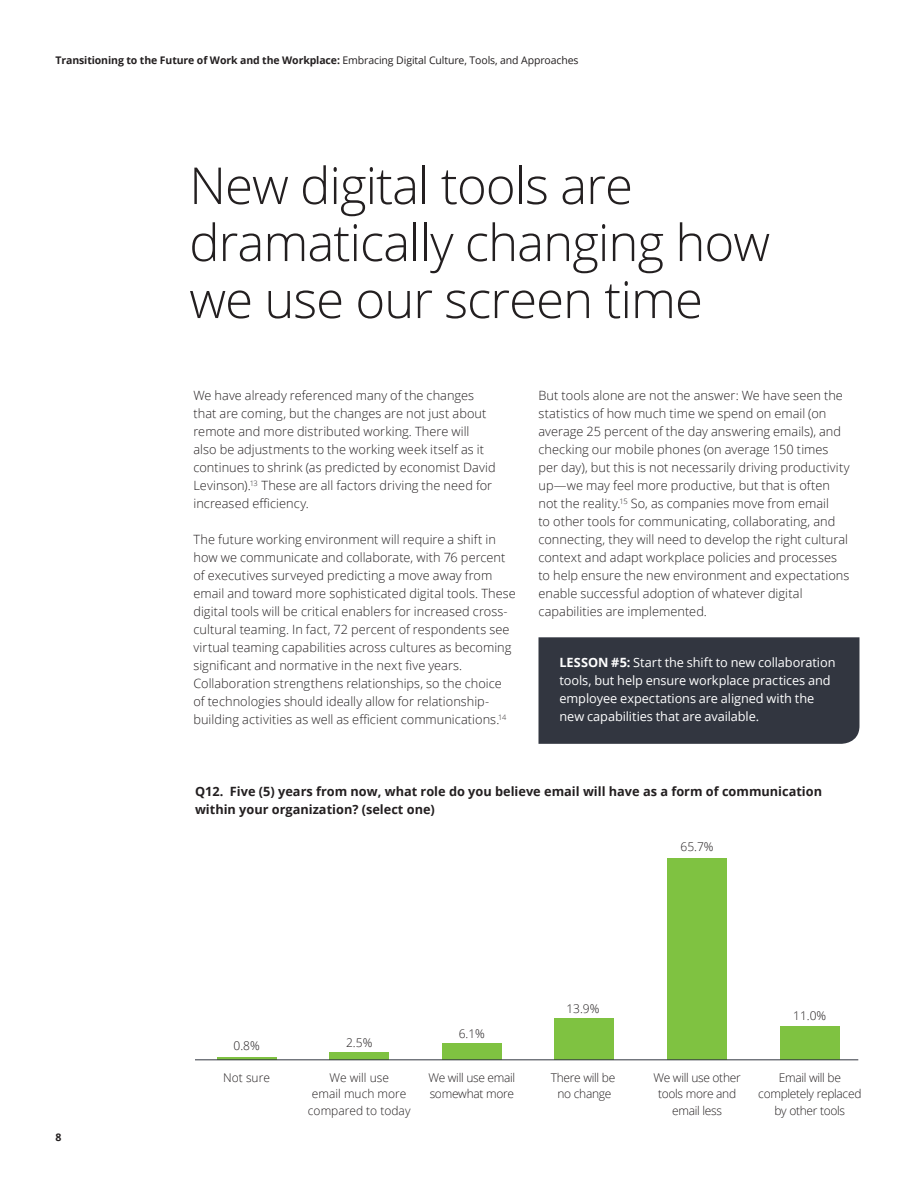
<style>
.page{position:relative;width:918px;height:1188px;background:#fff}
.page>*{position:absolute;margin:0;border:0;box-sizing:border-box;transform-origin:0 0}
.HEADLINE_02{font:300 51px/57px "Open Sans";letter-spacing:-.02em;color:#231f20}
.Body_copy__8_5_12pt{font:300 12.75px/18px "Open Sans";letter-spacing:.005em;color:#231f20}
.PLACEHOLDER{font:12.75px/18px "Open Sans";letter-spacing:-.005em;color:#fff}
.t1{font:700 12.75px/18px "Open Sans";color:#231f20}
.t2{font:300 12px/16.5px "Open Sans";letter-spacing:-.025em;color:#231f20;text-align:center}
.t3{font:300 12px/16.5px "Open Sans";color:#231f20;text-align:center}
.t4{font:700 10.5px "Open Sans";letter-spacing:-.01em;color:#231f20}
.s1{font-weight:400}
.s2{font-weight:700}
</style>
<div class="page">
<div style="left:538px;top:637px;width:322px;height:107px;background:#323640"></div>
<div style="left:667px;top:858px;width:60px;height:202px;background:#7fc241"></div>
<div style="left:780px;top:1027px;width:59px;height:33px;background:#7fc241"></div>
<div style="left:555px;top:1019px;width:59px;height:41px;background:#7fc241"></div>
<div style="left:442px;top:1043px;width:60px;height:17px;background:#7fc241"></div>
<hr style="left:217px;top:1057px;width:59px;height:2px;background:#7fc241">
<div style="left:329px;top:1053px;width:60px;height:7px;background:#7fc241"></div>
<hr style="left:195px;top:1060px;width:663px;height:1px;background:#323640">
<p class="t4" style="left:56px;top:53px;width:525px">Transitioning to the Future of Work and the Workplace: <span class="s1">Embracing Digital Culture, Tools, and Approaches</span></p>
<p class="HEADLINE_02" style="left:189px;top:156px;width:582px">New digital tools are dramatically changing how we use our screen time</p>
<p class="Body_copy__8_5_12pt" style="left:194px;top:386px;width:304px">We have already referenced many of the changes that are coming, but the changes are not just about remote and more distributed working. There will also be adjustments to the working week itself as it continues to shrink (as predicted by economist David Levinson).<sup>13</sup> These are all factors driving the need for increased efficiency.</p>
<p class="Body_copy__8_5_12pt" style="left:194px;top:530px;width:324px">The future working environment will require a shift in how we communicate and collaborate, with 76 percent of executives surveyed predicting a move away from email and toward more sophisticated digital tools. These digital tools will be critical enablers for increased cross&shy;cultural teaming. In fact, 72 percent of respondents see virtual teaming capabilities across cultures as becoming significant and normative in the next five years.<br>Collaboration strengthens relationships, so the choice of technologies should ideally allow for relationship&shy;building activities as well as efficient communications.<sup>14</sup></p>
<p class="Body_copy__8_5_12pt" style="left:538px;top:386px;width:313px">But tools alone are not the answer: We have seen the statistics of how much time we spend on email (on average 25 percent of the day answering emails), and checking our mobile phones (on average 150 times per day), but this is not necessarily driving productivity up—we may feel more productive, but that is often not the reality.<sup>15</sup> So, as companies move from email<br>to other tools for communicating, collaborating, and connecting, they will need to develop the right cultural context and adapt workplace policies and processes to help ensure the new environment and expectations enable successful adoption of whatever digital capabilities are implemented.</p>
<p class="PLACEHOLDER" style="left:559px;top:653px;width:278px"><span class="s2">LESSON #5:</span> Start the shift to new collaboration tools, but help ensure workplace practices and employee expectations are aligned with the new capabilities that are available.</p>
<p class="t1" style="left:195px;top:782px;width:629px">Q12. Five (5) years from now, what role do you believe email will have as a form of communication within your organization? (select one)</p>
<p class="t2" style="left:233px;top:1037px;width:28px">0.8%</p>
<p class="t2" style="left:346px;top:1034px;width:28px">2.5%</p>
<p class="t2" style="left:459px;top:1025px;width:28px">6.1%</p>
<p class="t2" style="left:566px;top:1000px;width:35px">13.9%</p>
<p class="t2" style="left:681px;top:838px;width:35px">65.7%</p>
<p class="t2" style="left:793px;top:1007px;width:35px">11.0%</p>
<p class="t4" style="left:56px;top:1129px;width:7px">8</p>
<p class="t2" style="left:223px;top:1069px;width:48px">Not sure</p>
<p class="t2" style="left:428px;top:1069px;width:88px;text-align:left">We will use email somewhat more</p>
<p class="t2" style="left:551px;top:1069px;width:66px">There will be no change</p>
<p class="t2" style="left:653px;top:1069px;width:89px">We will use other tools more and email less</p>
<p class="t2" style="left:758px;top:1069px;width:105px">Email will be completely replaced by other tools</p>
<p class="t3" style="left:308px;top:1069px;width:104px">We will use<br>email much more compared to today</p>
</div>
